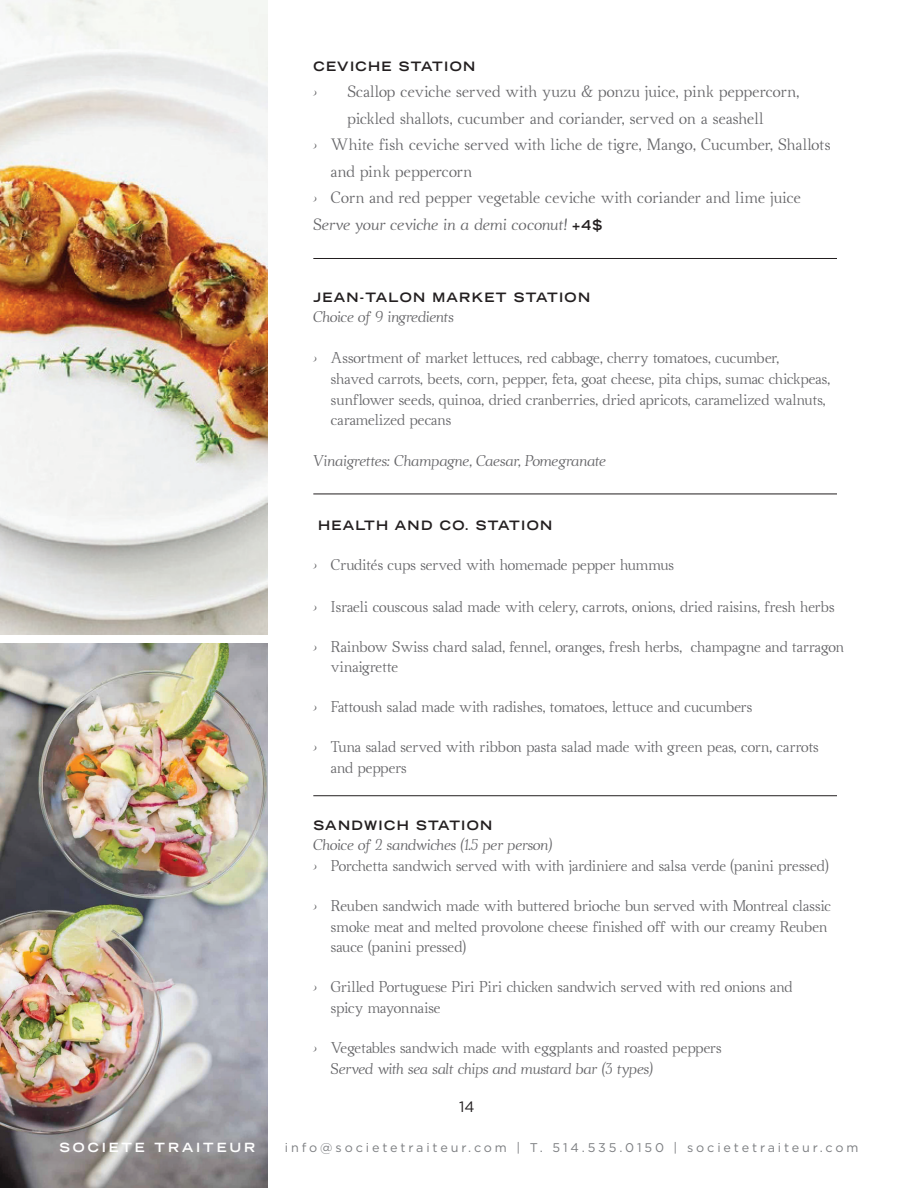
<style>
.page{position:relative;width:918px;height:1188px;background:#fff}
.page>*{position:absolute;margin:0;border:0;box-sizing:border-box;transform-origin:0 0}
.t1{font:italic 18px "Didot";color:#656568}
.t2{font:15px "Gotham";color:#231f20}
.t3{font:14.7px "Ahellya";letter-spacing:.01em;color:#656568}
.t4{font:italic 14.7px "Ahellya";letter-spacing:.025em;color:#656568}
.t5{font:13.95px/20.5px "Ahellya";color:#656568}
.t6{font:italic 13.95px "Ahellya";letter-spacing:.01em;color:#656568}
.t7{font:700 expanded 12.9px "Trade Gothic LH";letter-spacing:.1em;color:#231f20}
.t8{font:12.6px "Gotham";letter-spacing:.23em;color:#7c7e81}
.t9{font:700 expanded 12.6px "Trade Gothic LH";letter-spacing:.23em;color:#fff}
.s1{font-family:"Didot";font-style:italic;font-size:18px}
.s2{font-family:"Trade Gothic LH";font-weight:700;font-style:normal;font-stretch:expanded;font-size:13.5px;color:#231f20}
.s3{font-style:italic}
</style>
<div class="page">
<img style="left:0;top:0;width:267px;height:634px">
<img style="left:0;top:644px;width:267px;height:544px">
<hr style="left:313px;top:258px;width:524px;height:1px;background:#231f20">
<hr style="left:313px;top:494px;width:524px;height:1px;background:#231f20">
<hr style="left:313px;top:795px;width:524px;height:1px;background:#231f20">
<p class="t7" style="left:313px;top:58px;width:163px">CEVICHE STATION</p>
<p class="t1" style="left:313px;top:80px;width:7px">›</p>
<p class="t3" style="left:348px;top:82px;width:453px">Scallop ceviche served with yuzu &amp; ponzu juice, pink peppercorn,</p>
<p class="t3" style="left:348px;top:109px;width:417px">pickled shallots, cucumber and coriander, served on a seashell</p>
<p class="t3" style="left:313px;top:135px;width:519px"><span class="s1">›</span> White fish ceviche served with liche de tigre, Mango, Cucumber, Shallots</p>
<p class="t3" style="left:331px;top:162px;width:143px">and pink peppercorn</p>
<p class="t3" style="left:313px;top:188px;width:489px"><span class="s1">›</span> Corn and red pepper vegetable ceviche with coriander and lime juice</p>
<p class="t4" style="left:313px;top:215px;width:290px">Serve your ceviche in a demi coconut! <span class="s2">+4$</span></p>
<p class="t7" style="left:313px;top:289px;width:278px">JEAN-TALON MARKET STATION</p>
<p class="t6" style="left:313px;top:308px;width:142px">Choice of 9 ingredients</p>
<p class="t5" style="left:331px;top:348px;width:501px;text-indent:-18px"><span class="s1">›</span> Assortment of market lettuces, red cabbage, cherry tomatoes, cucumber,<br>shaved carrots, beets, corn, pepper, feta, goat cheese, pita chips, sumac chickpeas, sunflower seeds, quinoa, dried cranberries, dried apricots, caramelized walnuts, caramelized pecans</p>
<p class="t6" style="left:313px;top:452px;width:294px">Vinaigrettes: Champagne, Caesar, Pomegranate</p>
<p class="t7" style="left:318px;top:517px;width:236px">HEALTH AND CO. STATION</p>
<p class="t5" style="left:313px;top:555px;width:362px"><span class="s1">›</span> Crudités cups served with homemade pepper hummus</p>
<p class="t5" style="left:313px;top:596px;width:523px"><span class="s1">›</span> Israeli couscous salad made with celery, carrots, onions, dried raisins, fresh herbs</p>
<p class="t5" style="left:331px;top:636px;width:515px;text-indent:-18px"><span class="s1">›</span> Rainbow Swiss chard salad, fennel, oranges, fresh herbs, champagne and tarragon vinaigrette</p>
<p class="t5" style="left:313px;top:697px;width:441px"><span class="s1">›</span> Fattoush salad made with radishes, tomatoes, lettuce and cucumbers</p>
<p class="t5" style="left:331px;top:737px;width:489px;text-indent:-18px"><span class="s1">›</span> Tuna salad served with ribbon pasta salad made with green peas, corn, carrots and peppers</p>
<p class="t7" style="left:313px;top:817px;width:181px">SANDWICH STATION</p>
<p class="t5" style="left:313px;top:835px;width:517px"><span class="s3">Choice of 2 sandwiches (1.5 per person)<br></span><span class="s1">›</span> Porchetta sandwich served with with jardiniere and salsa verde (panini pressed)</p>
<p class="t5" style="left:331px;top:895px;width:502px;text-indent:-18px"><span class="s1">›</span> Reuben sandwich made with buttered brioche bun served with Montreal classic smoke meat and melted provolone cheese finished off with our creamy Reuben sauce (panini pressed)</p>
<p class="t5" style="left:331px;top:977px;width:463px;text-indent:-18px"><span class="s1">›</span> Grilled Portuguese Piri Piri chicken sandwich served with red onions and spicy mayonnaise</p>
<p class="t5" style="left:331px;top:1037px;width:392px;text-indent:-18px"><span class="s1">›</span> Vegetables sandwich made with eggplants and roasted peppers<br><span class="s3">Served with sea salt chips and mustard bar (3 types)</span></p>
<p class="t2" style="left:459px;top:1097px;width:17px">14</p>
<p class="t9" style="left:60px;top:1139px;width:197px">SOCIETE TRAITEUR</p>
<p class="t8" style="left:285px;top:1139px;width:575px">info@societetraiteur.com | T. 514.535.0150 | societetraiteur.com</p>
</div>
